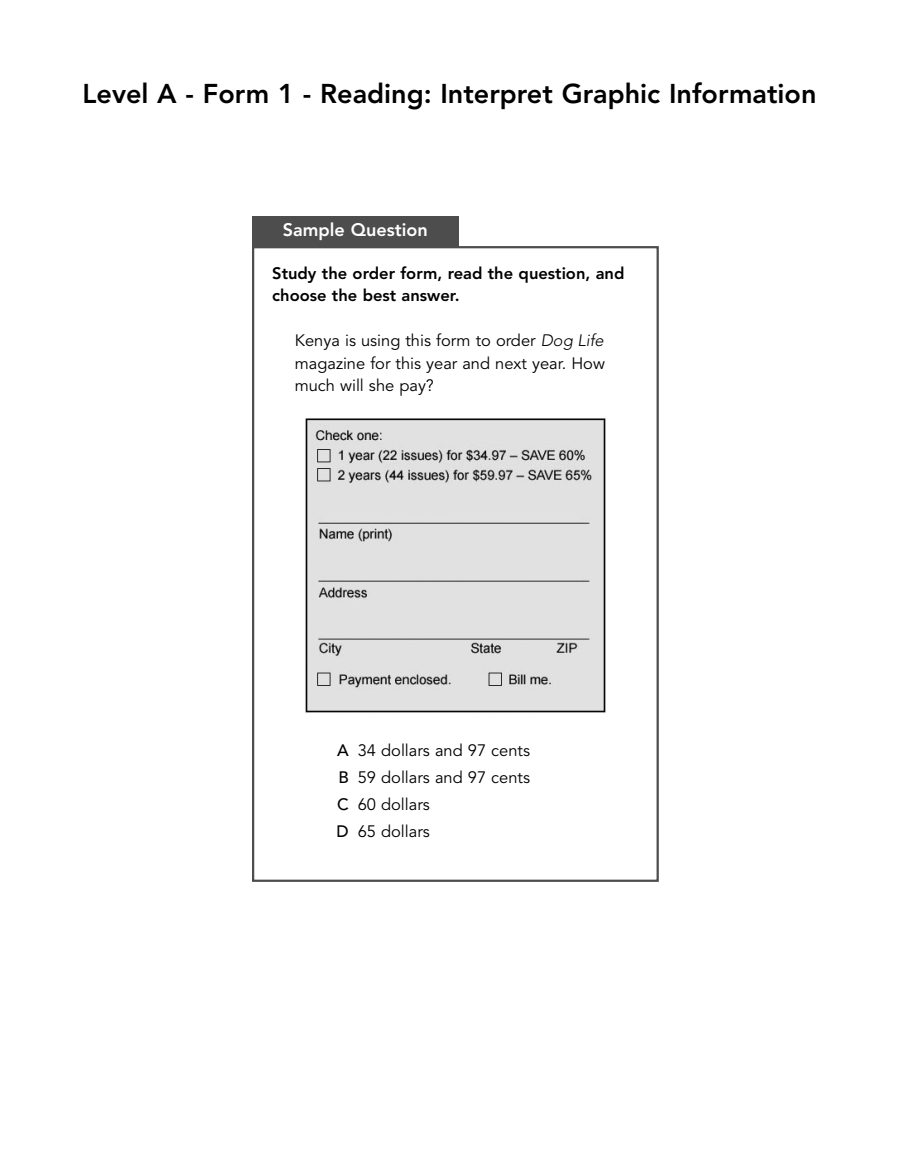
<style>
.page{position:relative;width:918px;height:1175px;background:#fff}
.page>*{position:absolute;margin:0;border:0;box-sizing:border-box;transform-origin:0 0}
.t1{font:800 27px "Avenir";color:#000}
.t2{font:800 18px "Avenir";color:#fff}
.t3{font:16.5px/27px "Avenir";color:#000;text-align:justify}
.t4{font:800 16.5px/22.5px "Avenir";color:#000}
.s1{font-weight:300}
.s2{font-weight:500}
</style>
<div class="page">
<img style="left:305px;top:418px;width:301px;height:295px">
<div style="left:252px;top:246px;width:407px;height:636px;border:2px solid #4d4d4d"></div>
<div style="left:252px;top:216px;width:207px;height:31px;background:#4d4d4d"></div>
<h1 class="t1" style="left:82px;top:82px;width:736px">Level A - Form 1 - Reading: Interpret Graphic Information</h1>
<p class="t2" style="left:283px;top:222px;width:146px">Sample Question</p>
<p class="t4" style="left:272px;top:263px;width:354px">Study the order form, read the question, and choose the best answer.</p>
<p class="t3" style="left:295px;top:331px;width:313px;line-height:22.5px">Kenya is using this form to order <span class="s1">Dog Life </span>magazine for this year and next year. How much will she pay?</p>
<p class="t3" style="left:337px;top:738px;width:195px;text-align:left"><span class="s2">A</span> 34 dollars and 97 cents<br><span class="s2">B</span> 59 dollars and 97 cents<br><span class="s2">C</span> 60 dollars<br><span class="s2">D</span> 65 dollars</p>
</div>
